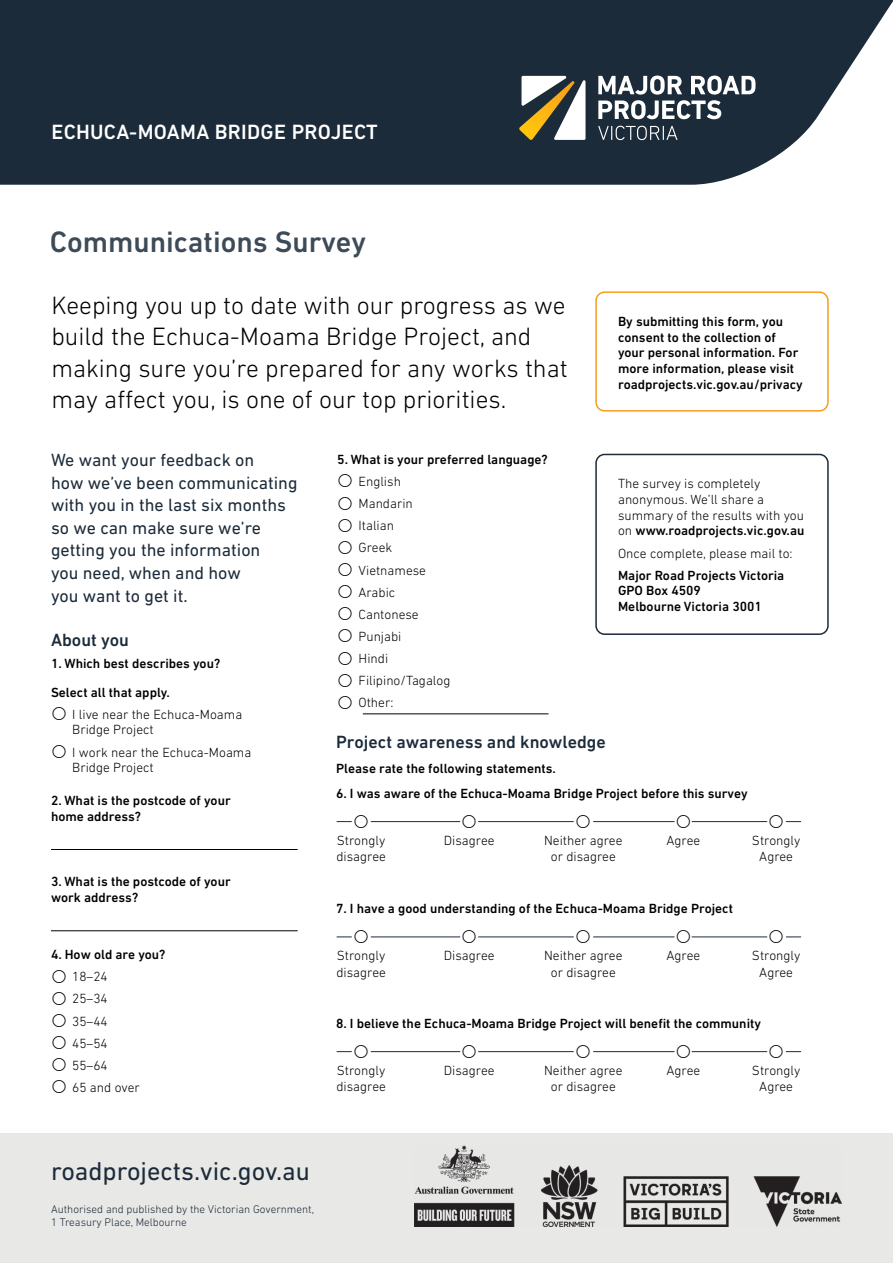
<style>
.page{position:relative;width:893px;height:1263px;background:#fff}
.page>*{position:absolute;margin:0;border:0;box-sizing:border-box;transform-origin:0 0}
.t1{font:500 30px "DIN Next LT Pro";color:#3d4a57}
.t2{font:26.25px "DIN Next LT Pro";color:#1c2b39}
.t3{font:300 25.5px/31.5px "DIN Next LT Pro";color:#000}
.t4{font:500 21px "DIN Next LT Pro";letter-spacing:.015em;color:#fff}
.t5{font:18px/22.5px "DIN Next LT Pro";color:#1c2b39}
.t6{font:500 18px "DIN Next LT Pro";color:#1c2b39}
.t7{font:500 13.5px/15.8px "DIN Next LT Pro";color:#000}
.t8{font:300 13.5px/22.2px "DIN Next LT Pro";color:#000}
.t9{font:300 11.25px/13.5px "DIN Next LT Pro";color:#1c2b39}
.s1{font-weight:500}
</style>
<div class="page">
<div style="left:0;top:1133px;width:893px;height:130px;background:#e8e8e7"></div>
<img style="left:415px;top:1145px;width:427px;height:81px">
<svg style="left:0;top:0;width:893px;height:185px;background:#2e3b48"></svg>
<svg style="left:519px;top:76px;width:66px;height:64px"></svg>
<svg style="left:598px;top:76px;width:157px;height:43px"></svg>
<svg style="left:598px;top:126px;width:79px;height:14px"></svg>
<hr style="left:51px;top:849px;width:247px;height:1px;background:#000">
<hr style="left:51px;top:930px;width:247px;height:1px;background:#000">
<hr style="left:363px;top:714px;width:186px;height:1px;background:#000">
<div style="left:595px;top:454px;width:234px;height:181px;border:2px solid #1c2b39;border-radius:9px"></div>
<div style="left:595px;top:291px;width:234px;height:121px;border:2px solid #f99d1c;border-radius:9px"></div>
<hr style="left:371px;top:821px;width:89px;height:1px;background:#1c2b39">
<hr style="left:478px;top:821px;width:95px;height:1px;background:#1c2b39">
<hr style="left:593px;top:821px;width:81px;height:1px;background:#1c2b39">
<hr style="left:692px;top:821px;width:75px;height:1px;background:#1c2b39">
<hr style="left:371px;top:936px;width:89px;height:1px;background:#1c2b39">
<hr style="left:478px;top:936px;width:95px;height:1px;background:#1c2b39">
<hr style="left:593px;top:936px;width:81px;height:1px;background:#1c2b39">
<hr style="left:692px;top:936px;width:75px;height:1px;background:#1c2b39">
<hr style="left:371px;top:1051px;width:89px;height:1px;background:#1c2b39">
<hr style="left:478px;top:1051px;width:95px;height:1px;background:#1c2b39">
<hr style="left:593px;top:1051px;width:81px;height:1px;background:#1c2b39">
<hr style="left:692px;top:1051px;width:75px;height:1px;background:#1c2b39">
<svg style="left:337px;top:821px;width:15px;height:2px"></svg>
<svg style="left:785px;top:821px;width:16px;height:2px"></svg>
<svg style="left:337px;top:936px;width:15px;height:2px"></svg>
<svg style="left:785px;top:936px;width:16px;height:2px"></svg>
<svg style="left:337px;top:1051px;width:15px;height:2px"></svg>
<svg style="left:785px;top:1051px;width:16px;height:2px"></svg>
<h3 class="t4" style="left:51px;top:120px;width:328px">ECHUCA-MOAMA BRIDGE PROJECT</h3>
<h1 class="t1" style="left:50px;top:225px;width:317px">Communications Survey</h1>
<h3 class="t3" style="left:51px;top:289px;width:518px">Keeping you up to date with our progress as we build the Echuca-Moama Bridge Project, and making sure you’re prepared for any works that may affect you, is one of our top priorities.</h3>
<p class="t7" style="left:618px;top:313px;width:186px">By submitting this form, you consent to the collection of your personal information. For more information, please visit roadprojects.vic.gov.au/privacy</p>
<h3 class="t5" style="left:51px;top:449px;width:248px">We want your feedback on<br>how we’ve been communicating with you in the last six months so we can make sure we’re getting you the information<br>you need, when and how<br>you want to get it.</h3>
<h3 class="t6" style="left:51px;top:629px;width:79px">About you</h3>
<p class="t7" style="left:51px;top:649px;width:171px;line-height:28.5px">1. Which best describes you?<br>Select all that apply.</p>
<p class="t8" style="left:72px;top:706px;width:171px;line-height:15.8px">I live near the Echuca-Moama<br>Bridge Project</p>
<p class="t8" style="left:72px;top:744px;width:181px;line-height:15.8px">I work near the Echuca-Moama<br>Bridge Project</p>
<p class="t7" style="left:51px;top:792px;width:181px">2. What is the postcode of your home address?</p>
<p class="t7" style="left:51px;top:874px;width:181px">3. What is the postcode of your work address?</p>
<p class="t7" style="left:51px;top:946px;width:116px">4. How old are you?</p>
<p class="t8" style="left:72px;top:965px;width:69px">18–24<br>25–34<br>35–44<br>45–54<br>55–64<br>65 and over</p>
<p class="t7" style="left:337px;top:451px;width:212px">5. What is your preferred language?</p>
<p class="t8" style="left:359px;top:470px;width:93px">English<br>Mandarin<br>Italian<br>Greek<br>Vietnamese<br>Arabic<br>Cantonese<br>Punjabi<br>Hindi<br>Filipino/Tagalog<br>Other:</p>
<h3 class="t6" style="left:336px;top:732px;width:271px">Project awareness and knowledge</h3>
<p class="t7" style="left:336px;top:760px;width:221px">Please rate the following statements.</p>
<p class="t8" style="left:618px;top:475px;width:188px;line-height:15.8px">The survey is completely anonymous. We’ll share a summary of the results with you on <span class="s1">www.roadprojects.vic.gov.au</span></p>
<p class="t8" style="left:618px;top:542px;width:176px">Once complete, please mail to:</p>
<p class="t7" style="left:618px;top:567px;width:168px">Major Road Projects Victoria<br>GPO Box 4509<br>Melbourne Victoria 3001</p>
<p class="t7" style="left:336px;top:786px;width:413px">6. I was aware of the Echuca-Moama Bridge Project before this survey</p>
<p class="t8" style="left:336px;top:832px;width:51px;line-height:16.5px">Strongly disagree</p>
<p class="t8" style="left:444px;top:829px;width:52px">Disagree</p>
<p class="t8" style="left:544px;top:832px;width:80px;line-height:16.5px;text-align:center">Neither agree or disagree</p>
<p class="t8" style="left:666px;top:829px;width:35px">Agree</p>
<p class="t8" style="left:752px;top:832px;width:50px;line-height:16.5px;text-align:center">Strongly<br>Agree</p>
<p class="t7" style="left:336px;top:901px;width:398px">7. I have a good understanding of the Echuca-Moama Bridge Project</p>
<p class="t8" style="left:336px;top:947px;width:51px;line-height:16.5px">Strongly disagree</p>
<p class="t8" style="left:444px;top:944px;width:52px">Disagree</p>
<p class="t8" style="left:544px;top:947px;width:80px;line-height:16.5px;text-align:center">Neither agree or disagree</p>
<p class="t8" style="left:666px;top:944px;width:35px">Agree</p>
<p class="t8" style="left:752px;top:947px;width:50px;line-height:16.5px;text-align:center">Strongly<br>Agree</p>
<p class="t7" style="left:336px;top:1016px;width:426px">8. I believe the Echuca-Moama Bridge Project will benefit the community</p>
<p class="t8" style="left:336px;top:1062px;width:51px;line-height:16.5px">Strongly disagree</p>
<p class="t8" style="left:444px;top:1059px;width:52px">Disagree</p>
<p class="t8" style="left:544px;top:1062px;width:80px;line-height:16.5px;text-align:center">Neither agree or disagree</p>
<p class="t8" style="left:666px;top:1059px;width:35px">Agree</p>
<p class="t8" style="left:752px;top:1062px;width:50px;line-height:16.5px;text-align:center">Strongly<br>Agree</p>
<h2 class="t2" style="left:51px;top:1156px;width:260px">roadprojects.vic.gov.au</h2>
<p class="t9" style="left:51px;top:1202px;width:265px">Authorised and published by the Victorian Government,<br>1 Treasury Place, Melbourne</p>
</div>
